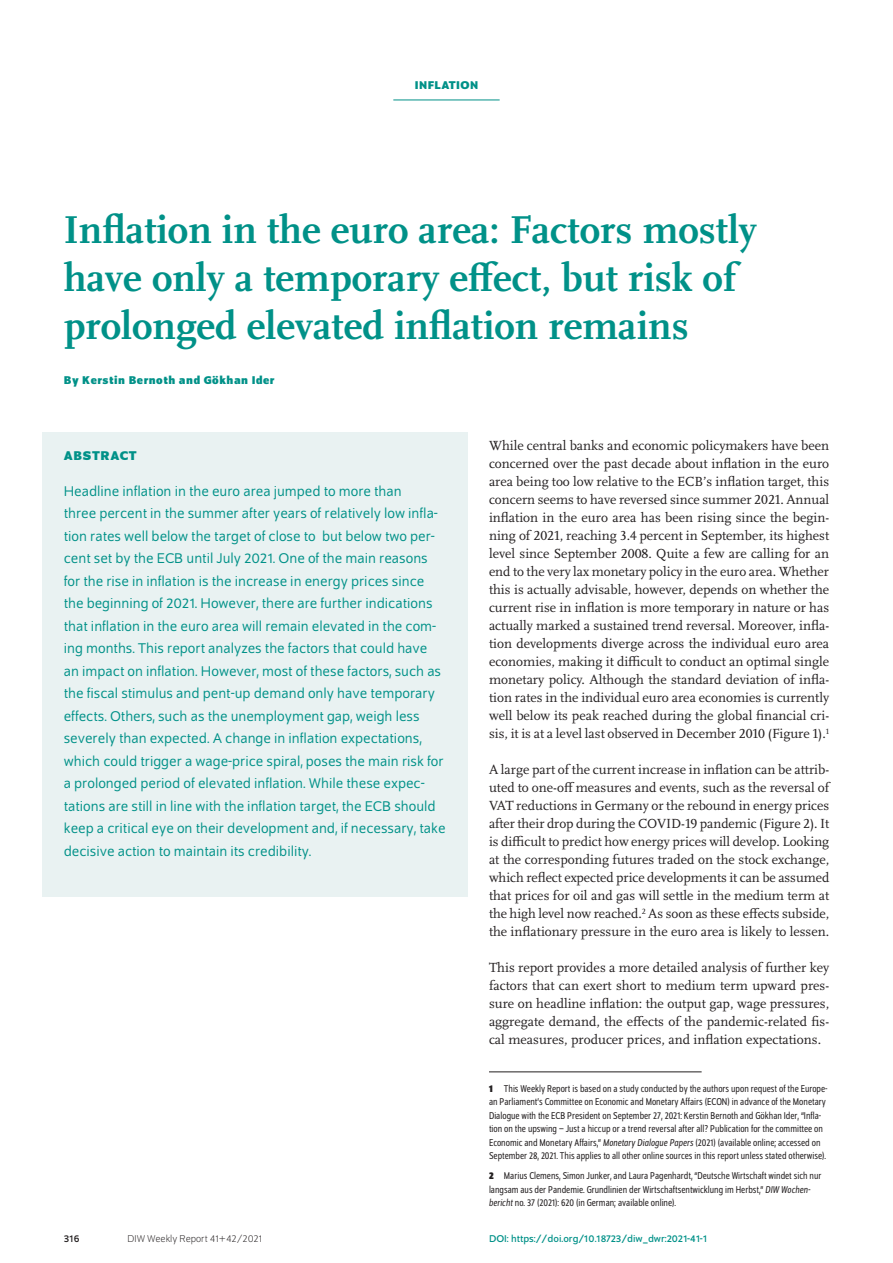
<style>
.page{position:relative;width:893px;height:1263px;background:#fff}
.page>*{position:absolute;margin:0;border:0;box-sizing:border-box;transform-origin:0 0}
.t1{font:700 40.5px/48px "Scala Pro";color:#009188}
.t2{font:15px/22.5px "Schumpeter Blond";color:#009188}
.t3{font:13.8px/18px "Scala Pro";color:#231f20;text-align:justify}
.t4{font:700 13.5px "Schumpeter";letter-spacing:.05em;color:#009188}
.t5{font:700 12px "Schumpeter";letter-spacing:.04em;color:#009188}
.t6{font:semi-condensed 10.5px/13.5px "Schumpeter Blond";color:#231f20}
.t7{font:10.5px "Schumpeter";color:#009188}
.t8{font:300 10.5px "Schumpeter";color:#231f20}
.t9{font:10.5px "Schumpeter";color:#231f20}
.s1{font-family:"Schumpeter";font-weight:700}
.s2{font-style:italic}
</style>
<div class="page">
<hr style="left:393px;top:100px;width:107px;height:1px;background:#009188">
<div style="left:43px;top:432px;width:425px;height:464px;background:#e9f2f2"></div>
<hr style="left:489px;top:1071px;width:213px;height:1px;background:#231f20">
<p class="t5" style="left:415px;top:79px;width:65px">INFLATION</p>
<h1 class="t1" style="left:64px;top:203px;width:694px">Inflation in the euro area: Factors mostly have only a temporary effect, but risk of prolonged elevated inflation remains</h1>
<p class="t5" style="left:64px;top:373px;width:212px">By Kerstin Bernoth and Gökhan Ider</p>
<p class="t4" style="left:64px;top:448px;width:75px">ABSTRACT</p>
<p class="t2" style="left:64px;top:480px;width:383px">Headline inflation in the euro area jumped to more than<br>three percent in the summer after years of relatively low infla&shy;tion rates well below the target of close to but below two per&shy;cent set by the ECB until July 2021. One of the main reasons for the rise in inflation is the increase in energy prices since the beginning of 2021. However, there are further indications that inflation in the euro area will remain elevated in the com&shy;ing months. This report analyzes the factors that could have an impact on inflation. However, most of these factors, such as the fiscal stimulus and pent-up demand only have temporary effects. Others, such as the unemployment gap, weigh less severely than expected. A change in inflation expectations, which could trigger a wage-price spiral, poses the main risk for a prolonged period of elevated inflation. While these expec&shy;tations are still in line with the inflation target, the ECB should keep a critical eye on their development and, if necessary, take decisive action to maintain its credibility.</p>
<p class="t9" style="left:64px;top:1233px;width:17px">316</p>
<p class="t8" style="left:128px;top:1234px;width:136px">DIW Weekly Report 41+42/2021</p>
<p class="t3" style="left:489px;top:436px;width:342px">While central banks and economic policymakers have been concerned over the past decade about inflation in the euro area being too low relative to the ECB’s inflation target, this concern seems to have reversed since summer 2021. Annual inflation in the euro area has been rising since the begin&shy;ning of 2021, reaching 3.4 percent in September, its highest level since September 2008. Quite a few are calling for an end to the very lax monetary policy in the euro area. Whether this is actually advisable, however, depends on whether the current rise in inflation is more temporary in nature or has actually marked a sustained trend reversal. Moreover, infla&shy;tion developments diverge across the individual euro area economies, making it difficult to conduct an optimal single monetary policy. Although the standard deviation of infla&shy;tion rates in the individual euro area economies is currently well below its peak reached during the global financial cri&shy;sis, it is at a level last observed in December 2010 (Figure 1).<sup>1</sup></p>
<p class="t3" style="left:489px;top:760px;width:342px">A large part of the current increase in inflation can be attrib&shy;uted to one-off measures and events, such as the reversal of VAT reductions in Germany or the rebound in energy prices after their drop during the COVID-19 pandemic (Figure 2). It is difficult to predict how energy prices will develop. Looking at the corresponding futures traded on the stock exchange, which reflect expected price developments it can be assumed that prices for oil and gas will settle in the medium term at the high level now reached.<sup>2</sup> As soon as these effects subside, the inflationary pressure in the euro area is likely to lessen.</p>
<p class="t3" style="left:489px;top:958px;width:342px">This report provides a more detailed analysis of further key factors that can exert short to medium term upward pres&shy;sure on headline inflation: the output gap, wage pressures, aggregate demand, the effects of the pandemic-related fis&shy;cal measures, producer prices, and inflation expectations.</p>
<p class="t6" style="left:489px;top:1082px;width:340px"><span class="s1">1</span> This Weekly Report is based on a study conducted by the authors upon request of the Europe&shy;an Parliament’s Committee on Economic and Monetary Affairs (ECON) in advance of the Monetary Dialogue with the ECB President on September 27, 2021: Kerstin Bernoth and Gökhan Ider, “Infla&shy;tion on the upswing – Just a hiccup or a trend reversal after all? Publication for the committee on Economic and Monetary Affairs,” <span class="s2">Monetary Dialogue Papers</span> (2021) (available online; accessed on September 28, 2021. This applies to all other online sources in this report unless stated otherwise).</p>
<p class="t6" style="left:489px;top:1169px;width:334px"><span class="s1">2</span> Marius Clemens, Simon Junker, and Laura Pagenhardt, “Deutsche Wirtschaft windet sich nur langsam aus der Pandemie. Grundlinien der Wirtschaftsentwicklung im Herbst,” <span class="s2">DIW Wochen&shy;bericht</span> no. 37 (2021): 620 (in German; available online).</p>
<p class="t7" style="left:489px;top:1233px;width:219px">DOI: https://doi.org/10.18723/diw_dwr:2021-41-1</p>
</div>
